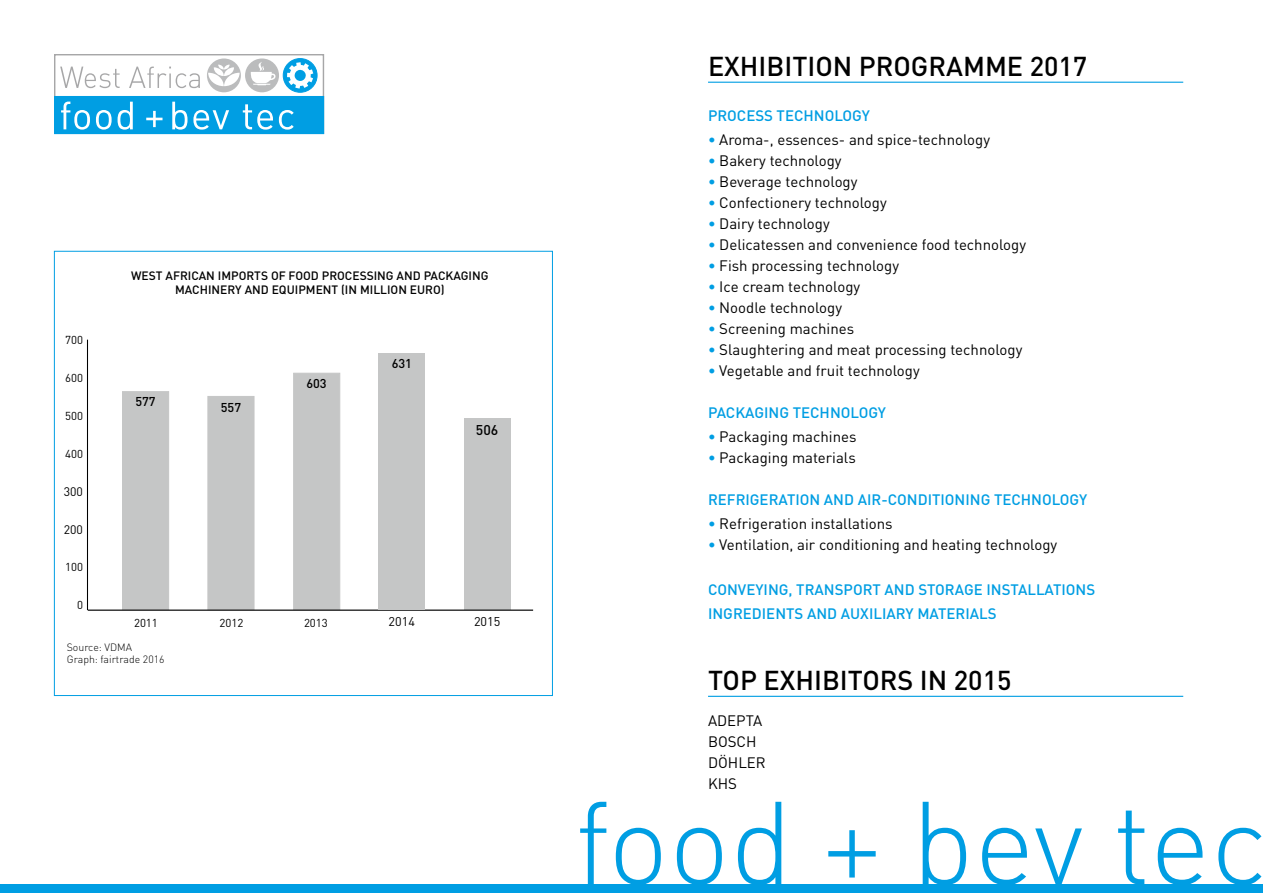
<style>
.page{position:relative;width:1263px;height:893px;background:#fff}
.page>*{position:absolute;margin:0;border:0;box-sizing:border-box;transform-origin:0 0}
.t1{font:300 116.1px "DIN";color:#009ee3}
.t2{font:500 27px "DIN";color:#000}
.t3{font:15px/21px "DIN";color:#000}
.t4{font:500 15px/24px "DIN";color:#009ee3}
.t5{font:500 14.1px "DIN";color:#000}
.t6{font:500 12.75px "DIN";color:#000}
.t7{font:12.6px "DIN";color:#000}
.t8{font:12.3px "DIN";color:#000}
.t9{font:500 12px/14.4px "DIN";color:#000;text-align:center}
.t10{font:11.4px "DIN";color:#000}
.t11{font:300 10.5px/12.6px "DIN";color:#000}
.s1{font-weight:500;color:#009ee3}
</style>
<div class="page">
<div style="left:0;top:884px;width:1263px;height:9px;background:#009ee3"></div>
<div style="left:54px;top:251px;width:499px;height:445px;background:#fff;border:1px solid #009ee3"></div>
<hr style="left:708px;top:696px;width:475px;height:1px;background:#009ee3">
<hr style="left:708px;top:82px;width:475px;height:1px;background:#009ee3">
<div style="left:464px;top:419px;width:47px;height:191px;background:#c5c6c6"></div>
<div style="left:54px;top:54px;width:270px;height:80px;border:1px solid #a7a7a8"></div>
<div style="left:283px;top:59px;width:34px;height:33px;background:#009ee3;border-radius:50%"></div>
<div style="left:283px;top:58px;width:34px;height:34px;border:1px solid #009ee3;border-radius:50%"></div>
<svg style="left:287px;top:62px;width:26px;height:27px"></svg>
<div style="left:245px;top:58px;width:34px;height:34px;background:#bbbcbd;border-radius:50%"></div>
<svg style="left:251px;top:62px;width:25px;height:23px"></svg>
<div style="left:207px;top:58px;width:34px;height:34px;background:#bbbcbd;border-radius:50%"></div>
<svg style="left:208px;top:65px;width:32px;height:21px"></svg>
<div style="left:54px;top:96px;width:270px;height:38px;background:#009ee3"></div>
<svg style="left:61px;top:102px;width:29px;height:28px"></svg>
<svg style="left:96px;top:110px;width:16px;height:20px"></svg>
<svg style="left:118px;top:102px;width:15px;height:28px"></svg>
<svg style="left:146px;top:111px;width:17px;height:16px"></svg>
<svg style="left:172px;top:102px;width:15px;height:28px"></svg>
<svg style="left:193px;top:110px;width:36px;height:20px"></svg>
<svg style="left:243px;top:104px;width:30px;height:26px"></svg>
<svg style="left:279px;top:110px;width:15px;height:20px"></svg>
<svg style="left:60px;top:67px;width:60px;height:21px"></svg>
<svg style="left:129px;top:67px;width:71px;height:21px"></svg>
<div style="left:122px;top:391px;width:47px;height:219px;background:#c5c6c6"></div>
<div style="left:207px;top:396px;width:47px;height:214px;background:#c5c6c6;border:1px solid #c5c6c6"></div>
<div style="left:293px;top:373px;width:47px;height:237px;background:#c5c6c6"></div>
<hr style="left:87px;top:340px;width:1px;height:270px;background:#000">
<hr style="left:88px;top:610px;width:445px;height:1px;background:#000">
<div style="left:378px;top:353px;width:47px;height:257px;background:#c5c6c6"></div>
<p class="t10" style="left:65px;top:333px;width:19px">700</p>
<p class="t10" style="left:65px;top:371px;width:19px">600</p>
<p class="t10" style="left:65px;top:409px;width:19px">500</p>
<p class="t10" style="left:65px;top:447px;width:19px">400</p>
<p class="t8" style="left:64px;top:484px;width:21px">300</p>
<p class="t8" style="left:64px;top:522px;width:21px">200</p>
<p class="t10" style="left:65px;top:560px;width:19px">100</p>
<p class="t10" style="left:77px;top:598px;width:7px">0</p>
<p class="t9" style="left:131px;top:268px;width:359px">WEST AFRICAN IMPORTS OF FOOD PROCESSING AND PACKAGING<br>MACHINERY AND EQUIPMENT (IN MILLION EURO)</p>
<p class="t6" style="left:135px;top:394px;width:22px">577</p>
<p class="t6" style="left:221px;top:399px;width:22px">557</p>
<p class="t6" style="left:306px;top:376px;width:22px">603</p>
<p class="t6" style="left:392px;top:355px;width:22px">631</p>
<p class="t5" style="left:476px;top:421px;width:24px">506</p>
<p class="t10" style="left:134px;top:616px;width:25px">2011</p>
<p class="t10" style="left:220px;top:616px;width:25px">2012</p>
<p class="t10" style="left:304px;top:616px;width:25px">2013</p>
<p class="t7" style="left:389px;top:614px;width:28px">2014</p>
<p class="t7" style="left:474px;top:614px;width:28px">2015</p>
<p class="t11" style="left:67px;top:640px;width:99px">Source: VDMA<br>Graph: fairtrade 2016</p>
<h2 class="t2" style="left:708px;top:49px;width:381px">EXHIBITION PROGRAMME 2017</h2>
<p class="t4" style="left:708px;top:103px;width:163px">PROCESS TECHNOLOGY</p>
<p class="t3" style="left:708px;top:129px;width:283px"><span class="s1">•</span> Aroma-, essences- and spice-technology</p>
<p class="t3" style="left:708px;top:150px;width:135px"><span class="s1">•</span> Bakery technology</p>
<p class="t3" style="left:708px;top:171px;width:151px"><span class="s1">•</span> Beverage technology</p>
<p class="t3" style="left:708px;top:192px;width:180px"><span class="s1">•</span> Confectionery technology</p>
<p class="t3" style="left:708px;top:213px;width:123px"><span class="s1">•</span> Dairy technology</p>
<p class="t3" style="left:708px;top:234px;width:319px"><span class="s1">•</span> Delicatessen and convenience food technology</p>
<p class="t3" style="left:708px;top:255px;width:193px"><span class="s1">•</span> Fish processing technology</p>
<p class="t3" style="left:708px;top:276px;width:154px"><span class="s1">•</span> Ice cream technology</p>
<p class="t3" style="left:708px;top:297px;width:136px"><span class="s1">•</span> Noodle technology</p>
<p class="t3" style="left:708px;top:318px;width:148px"><span class="s1">•</span> Screening machines</p>
<p class="t3" style="left:708px;top:339px;width:316px"><span class="s1">•</span> Slaughtering and meat processing technology</p>
<p class="t3" style="left:708px;top:360px;width:213px"><span class="s1">•</span> Vegetable and fruit technology</p>
<p class="t4" style="left:708px;top:400px;width:180px">PACKAGING TECHNOLOGY</p>
<p class="t3" style="left:708px;top:426px;width:150px"><span class="s1">•</span> Packaging machines</p>
<p class="t3" style="left:708px;top:447px;width:149px"><span class="s1">•</span> Packaging materials</p>
<p class="t4" style="left:708px;top:487px;width:381px">REFRIGERATION AND AIR-CONDITIONING TECHNOLOGY</p>
<p class="t3" style="left:708px;top:513px;width:186px"><span class="s1">•</span> Refrigeration installations</p>
<p class="t3" style="left:708px;top:534px;width:351px"><span class="s1">•</span> Ventilation, air conditioning and heating technology</p>
<p class="t4" style="left:708px;top:577px;width:389px">CONVEYING, TRANSPORT AND STORAGE INSTALLATIONS<br>INGREDIENTS AND AUXILIARY MATERIALS</p>
<h2 class="t2" style="left:708px;top:663px;width:305px">TOP EXHIBITORS IN 2015</h2>
<p class="t3" style="left:708px;top:709px;width:59px">ADEPTA<br>BOSCH<br>DÖHLER<br>KHS</p>
<h1 class="t1" style="left:575px;top:771px;width:694px">food + bev tec</h1>
</div>
